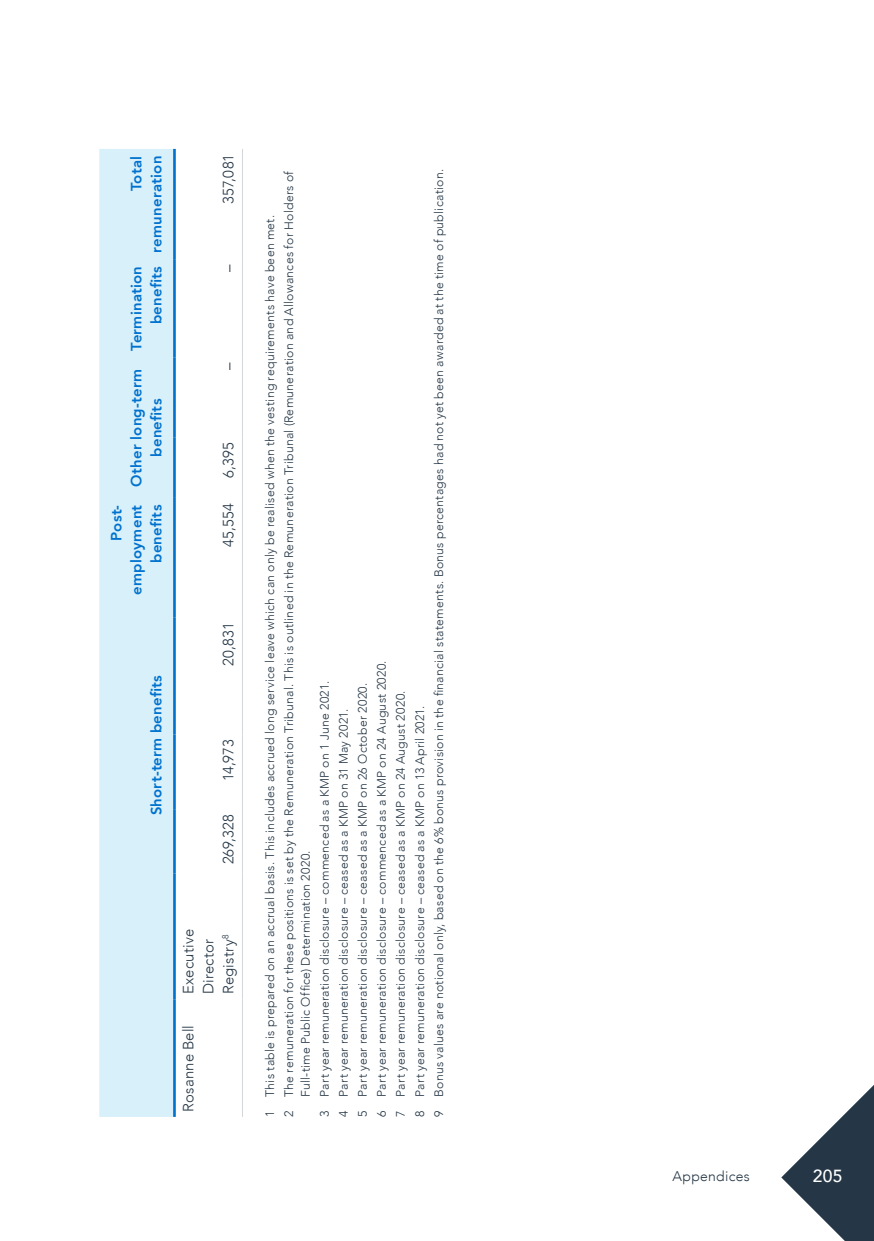
<style>
.page{position:relative;width:874px;height:1241px;background:#fff}
.page>*{position:absolute;margin:0;border:0;box-sizing:border-box;transform-origin:0 0}
.t1{font:500 17.5px "Avenir";color:#fff}
.Table_Header__SMALL{font:800 14.88px/20.1px "Avenir";letter-spacing:.02em;color:#0072ce;text-align:right}
.table_copy__smaller{font:300 14.88px/20.1px "Avenir";letter-spacing:.015em;color:#253746}
.t2{font:300 14px "Avenir";letter-spacing:.02em;color:#253746}
.table_notes{font:300 12.25px/16.4px "Avenir";letter-spacing:.025em;color:#253746}
</style>
<div class="page">
<div style="left:99px;top:149px;width:74px;height:967px;background:#d8f0fa"></div>
<hr style="left:173px;top:999px;width:3px;height:117px;background:#0072ce">
<hr style="left:173px;top:873px;width:3px;height:126px;background:#0072ce">
<hr style="left:173px;top:809px;width:3px;height:64px;background:#0072ce">
<hr style="left:173px;top:734px;width:3px;height:75px;background:#0072ce">
<hr style="left:173px;top:617px;width:3px;height:117px;background:#0072ce">
<hr style="left:173px;top:498px;width:3px;height:119px;background:#0072ce">
<hr style="left:173px;top:437px;width:3px;height:61px;background:#0072ce">
<hr style="left:173px;top:357px;width:3px;height:80px;background:#0072ce">
<hr style="left:173px;top:259px;width:3px;height:98px;background:#0072ce">
<hr style="left:173px;top:149px;width:3px;height:110px;background:#0072ce">
<hr style="left:242px;top:999px;width:1px;height:117px;background:#d3d7da">
<hr style="left:242px;top:873px;width:1px;height:126px;background:#d3d7da">
<hr style="left:242px;top:809px;width:1px;height:64px;background:#d3d7da">
<hr style="left:242px;top:734px;width:1px;height:75px;background:#d3d7da">
<hr style="left:242px;top:617px;width:1px;height:117px;background:#d3d7da">
<hr style="left:242px;top:498px;width:1px;height:119px;background:#d3d7da">
<hr style="left:242px;top:437px;width:1px;height:61px;background:#d3d7da">
<hr style="left:242px;top:357px;width:1px;height:80px;background:#d3d7da">
<hr style="left:242px;top:259px;width:1px;height:98px;background:#d3d7da">
<hr style="left:242px;top:149px;width:1px;height:110px;background:#d3d7da">
<svg style="left:781px;top:1086px;width:92px;height:154px"></svg>
<p class="Table_Header__SMALL" style="left:126px;top:253px;width:98px;rotate:-90deg">Total remuneration</p>
<p class="Table_Header__SMALL" style="left:126px;top:351px;width:87px;rotate:-90deg">Termination benefits</p>
<p class="Table_Header__SMALL" style="left:126px;top:486px;width:119px;text-align:center;rotate:-90deg">Other long-term benefits</p>
<p class="Table_Header__SMALL" style="left:106px;top:594px;width:91px;rotate:-90deg">Post&shy;employment benefits</p>
<p class="Table_Header__SMALL" style="left:146px;top:815px;width:142px;rotate:-90deg">Short-term benefits</p>
<p class="table_copy__smaller" style="left:218px;top:204px;width:51px;rotate:-90deg">357,081</p>
<p class="table_copy__smaller" style="left:218px;top:271px;width:9px;rotate:-90deg">–</p>
<p class="table_copy__smaller" style="left:218px;top:370px;width:9px;rotate:-90deg">–</p>
<p class="table_copy__smaller" style="left:218px;top:478px;width:37px;rotate:-90deg">6,395</p>
<p class="table_copy__smaller" style="left:218px;top:547px;width:46px;rotate:-90deg">45,554</p>
<p class="table_copy__smaller" style="left:218px;top:665px;width:45px;rotate:-90deg">20,831</p>
<p class="table_copy__smaller" style="left:218px;top:781px;width:43px;rotate:-90deg">14,973</p>
<p class="table_copy__smaller" style="left:218px;top:864px;width:52px;rotate:-90deg">269,328</p>
<p class="table_copy__smaller" style="left:178px;top:994px;width:67px;rotate:-90deg">Executive<br>Director<br>Registry<sup>8</sup></p>
<p class="table_copy__smaller" style="left:178px;top:1111px;width:88px;rotate:-90deg">Rosanne Bell</p>
<p class="table_notes" style="left:430px;top:1116px;width:949px;rotate:-90deg">9 Bonus values are notional only, based on the 6% bonus provision in the financial statements. Bonus percentages had not yet been awarded at the time of publication.</p>
<p class="table_notes" style="left:280px;top:1096px;width:927px;text-indent:-20px;rotate:-90deg">2 The remuneration for these positions is set by the Remuneration Tribunal. This is outlined in the Remuneration Tribunal (Remuneration and Allowances for Holders of<br>Full‑time Public Office) Determination 2020.</p>
<p class="table_notes" style="left:261px;top:1116px;width:903px;rotate:-90deg">1 This table is prepared on an accrual basis. This includes accrued long service leave which can only be realised when the vesting requirements have been met.</p>
<p class="table_notes" style="left:373px;top:1116px;width:458px;rotate:-90deg">6 Part year remuneration disclosure – commenced as a KMP on 24 August 2020.</p>
<p class="table_notes" style="left:316px;top:1116px;width:437px;rotate:-90deg">3 Part year remuneration disclosure – commenced as a KMP on 1 June 2021.</p>
<p class="table_notes" style="left:354px;top:1116px;width:435px;rotate:-90deg">5 Part year remuneration disclosure – ceased as a KMP on 26 October 2020.</p>
<p class="table_notes" style="left:392px;top:1116px;width:427px;rotate:-90deg">7 Part year remuneration disclosure – ceased as a KMP on 24 August 2020.</p>
<p class="table_notes" style="left:411px;top:1116px;width:413px;rotate:-90deg">8 Part year remuneration disclosure – ceased as a KMP on 13 April 2021.</p>
<p class="table_notes" style="left:335px;top:1116px;width:409px;rotate:-90deg">4 Part year remuneration disclosure – ceased as a KMP on 31 May 2021.</p>
<p class="t2" style="left:672px;top:1167px;width:79px">Appendices</p>
<h1 class="t1" style="left:812px;top:1160px;width:31px">205</h1>
</div>
